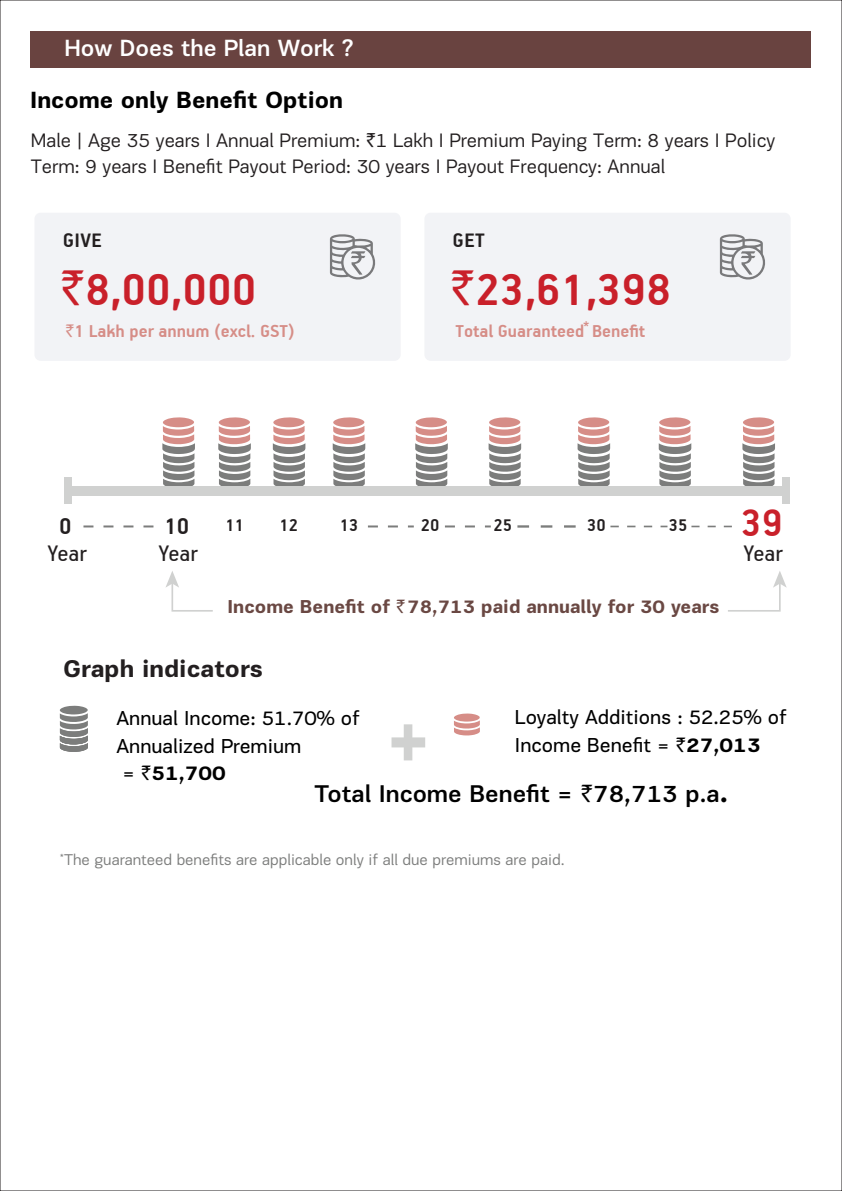
<style>
.page{position:relative;width:842px;height:1191px;background:#fff}
.page>*{position:absolute;margin:0;border:0;box-sizing:border-box;transform-origin:0 0}
.t1{font:700 82.8px "PF Encore Sans Pro";color:#d0d1d0}
.t2{font:700 49.8px "PF Handbook Pro";color:#c9202a}
.t3{font:700 42.6px "PF Handbook Pro";color:#c9202a}
.t4{font:25.6px "PF Handbook Pro";color:#231f20}
.t5{font:700 25.6px "PF Handbook Pro";color:#231f20}
.t6{font:500 24.8px "PF Encore Sans Pro";color:#000}
.t7{font:700 24.8px "PF Encore Sans Pro";color:#231f20}
.t8{font:700 24px "PF Encore Sans Pro";color:#000}
.t9{font:500 24px "PF Encore Sans Pro";color:#fff}
.t10{font:700 22.2px "PF Handbook Pro";letter-spacing:.02em;color:#231f20}
.t11{font:20.6px/27.6px "PF Encore Sans Pro";color:#000}
.t12{font:20px/26.4px "PF Encore Sans Pro";color:#231f20}
.t13{font:700 19.4px "PF Handbook Pro";color:#d68d87}
.t14{font:700 19.2px "PF Encore Sans Pro";color:#6a4843}
.t15{font:700 19.2px "PF Handbook Pro";color:#231f20}
.t16{font:700 16.4px "PF Handbook Pro";color:#d68d87}
.t17{font:16px "PF Encore Sans Pro";color:#7c7d7c}
.s1{font-family:"Rupee"}
.s2{font-family:"Rupee";font-weight:400}
.s3{font-family:"Rupee";font-weight:400;font-size:18px}
.s4{font-weight:700}
.s5{font-size:33px}
</style>
<div class="page">
<div style="left:30px;top:31px;width:781px;height:37px;background:#694340"></div>
<div style="left:424px;top:213px;width:367px;height:148px;background:#f2f3f6;border-radius:6px"></div>
<svg style="left:720px;top:234px;width:45px;height:45px"></svg>
<div style="left:34px;top:213px;width:367px;height:148px;background:#f2f3f6;border-radius:6px"></div>
<svg style="left:330px;top:234px;width:45px;height:45px"></svg>
<svg style="left:454px;top:713px;width:26px;height:22px"></svg>
<svg style="left:60px;top:705px;width:28px;height:47px"></svg>
<svg style="left:162px;top:417px;width:33px;height:69px"></svg>
<svg style="left:218px;top:417px;width:33px;height:69px"></svg>
<svg style="left:273px;top:417px;width:32px;height:69px"></svg>
<svg style="left:333px;top:417px;width:32px;height:69px"></svg>
<svg style="left:415px;top:417px;width:33px;height:69px"></svg>
<svg style="left:489px;top:417px;width:32px;height:69px"></svg>
<svg style="left:578px;top:417px;width:32px;height:69px"></svg>
<svg style="left:659px;top:417px;width:32px;height:69px"></svg>
<svg style="left:742px;top:417px;width:33px;height:69px"></svg>
<div style="left:67px;top:486px;width:720px;height:9px;background:#d0d1d0"></div>
<svg style="left:368px;top:525px;width:46px;height:2px"></svg>
<svg style="left:83px;top:525px;width:71px;height:2px"></svg>
<svg style="left:445px;top:525px;width:46px;height:2px"></svg>
<svg style="left:517px;top:525px;width:59px;height:2px"></svg>
<svg style="left:610px;top:525px;width:57px;height:2px"></svg>
<svg style="left:691px;top:525px;width:41px;height:2px"></svg>
<svg style="left:166px;top:571px;width:47px;height:41px"></svg>
<svg style="left:728px;top:571px;width:59px;height:41px"></svg>
<div style="left:64px;top:477px;width:7px;height:26px;background:#d0d1d0"></div>
<div style="left:782px;top:477px;width:8px;height:26px;background:#d0d1d0"></div>
<p class="t9" style="left:64px;top:33px;width:291px">How Does the Plan Work ?</p>
<p class="t8" style="left:30px;top:85px;width:315px">Income only Benefit Option</p>
<p class="t12" style="left:31px;top:127px;width:746px">Male | Age 35 years I Annual Premium: <span class="s1">`</span>1 Lakh I Premium Paying Term: 8 years I Policy<br>Term: 9 years I Benefit Payout Period: 30 years I Payout Frequency: Annual</p>
<p class="t10" style="left:63px;top:226px;width:41px">GIVE</p>
<h2 class="t2" style="left:61px;top:260px;width:197px"><span class="s2">`</span>8,00,000</h2>
<p class="t13" style="left:65px;top:319px;width:231px"><span class="s3">`</span>1 Lakh per annum (excl. GST)</p>
<p class="t10" style="left:453px;top:226px;width:34px">GET</p>
<h2 class="t2" style="left:450px;top:260px;width:222px"><span class="s2">`</span>23,61,398</h2>
<p class="t13" style="left:455px;top:319px;width:191px">Total Guaranteed Benefit</p>
<p class="t16" style="left:583px;top:317px;width:8px">*</p>
<p class="t15" style="left:226px;top:513px;width:20px">11</p>
<p class="t15" style="left:280px;top:513px;width:20px">12</p>
<p class="t15" style="left:340px;top:513px;width:20px">13</p>
<p class="t15" style="left:421px;top:513px;width:20px">20</p>
<p class="t15" style="left:493px;top:513px;width:20px">25</p>
<p class="t15" style="left:587px;top:513px;width:20px">30</p>
<p class="t15" style="left:669px;top:513px;width:20px">35</p>
<h3 class="t3" style="left:741px;top:496px;width:43px">39</h3>
<p class="t5" style="left:59px;top:510px;width:14px">0</p>
<p class="t4" style="left:47px;top:537px;width:41px">Year</p>
<p class="t4" style="left:744px;top:537px;width:41px">Year</p>
<p class="t5" style="left:164px;top:510px;width:27px">10</p>
<p class="t4" style="left:158px;top:537px;width:41px">Year</p>
<p class="t14" style="left:228px;top:595px;width:493px">Income Benefit of <span class="s2">`</span>78,713 paid annually for 30 years</p>
<p class="t7" style="left:63px;top:653px;width:201px">Graph indicators</p>
<p class="t11" style="left:515px;top:703px;width:273px">Loyalty Additions : 52.25% of<br>Income Benefit = <span class="s1">`</span><span class="s4">27,013</span></p>
<p class="t11" style="left:116px;top:704px;width:245px">Annual Income: 51.70% of</p>
<h1 class="t1" style="left:465px;top:715px;width:57px;rotate:90deg">+</h1>
<p class="t11" style="left:116px;top:732px;width:186px">Annualized Premium = <span class="s1">`</span><span class="s4">51,700</span></p>
<p class="t6" style="left:314px;top:778px;width:416px">Total Income Benefit = <span class="s2">`</span>78,713 p.a<span class="s5">.</span></p>
<p class="t17" style="left:60px;top:850px;width:506px"><sup>*</sup>The guaranteed benefits are applicable only if all due premiums are paid.</p>
</div>
